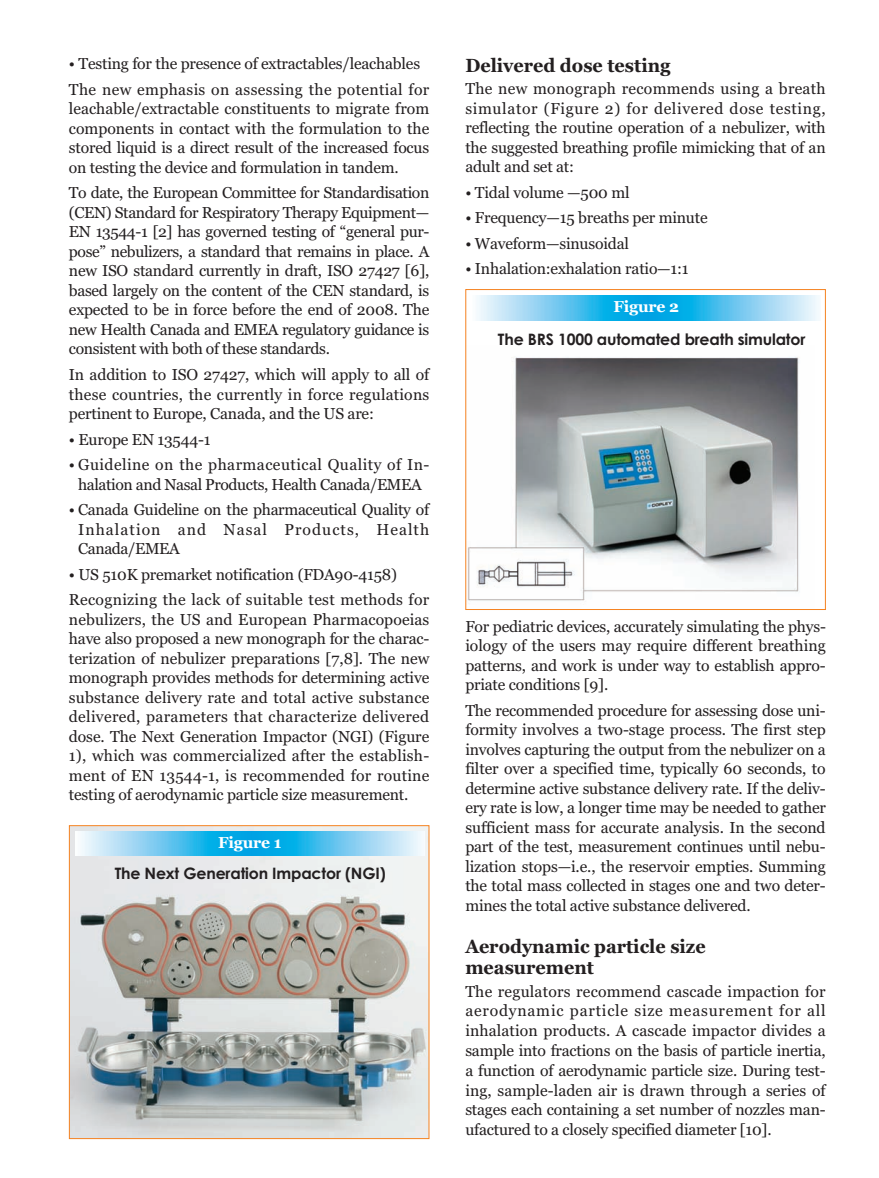
<style>
.page{position:relative;width:879px;height:1178px;background:#fff}
.page>*{position:absolute;margin:0;border:0;box-sizing:border-box;transform-origin:0 0}
.t1{font:700 18.9px/21px "Georgia";color:#231f20;scale:.95 1}
.t2{font:15.75px/19.5px "Georgia";letter-spacing:-.01em;color:#231f20;text-align:justify}
.t3{font:15.75px/25.5px "Georgia";letter-spacing:.02em;color:#231f20}
.t4{font:700 15.75px "Century Gothic";letter-spacing:-.01em;color:#231f20}
.t5{font:700 15.75px "Georgia";letter-spacing:-.015em;color:#fff}
</style>
<div class="page">
<img style="left:71px;top:827px;width:356px;height:309px">
<div style="left:69px;top:825px;width:360px;height:313px;border:1px solid #f58220"></div>
<svg style="left:75px;top:831px;width:349px;height:24px;background:#69c8ef"></svg>
<img style="left:467px;top:357px;width:332px;height:244px">
<div style="left:465px;top:289px;width:360px;height:321px;border:1px solid #f58220"></div>
<svg style="left:477px;top:295px;width:342px;height:26px;background:#66c7ef"></svg>
<p class="t2" style="left:69px;top:52px;width:362px;line-height:25.5px">• Testing for the presence of extractables/leachables<br>The new emphasis on assessing the potential for</p>
<p class="t2" style="left:69px;top:100px;width:362px">leachable/extractable constituents to migrate from components in contact with the formulation to the stored liquid is a direct result of the increased focus on testing the device and formulation in tandem.</p>
<p class="t2" style="left:69px;top:184px;width:362px">To date, the European Committee for Standardisation (CEN) Standard for Respiratory Therapy Equipment— EN 13544-1 [2] has governed testing of “general pur&shy;pose” nebulizers, a standard that remains in place. A new ISO standard currently in draft, ISO 27427 [6], based largely on the content of the CEN standard, is expected to be in force before the end of 2008. The new Health Canada and EMEA regulatory guidance is consistent with both of these standards.</p>
<p class="t2" style="left:69px;top:366px;width:362px">In addition to ISO 27427, which will apply to all of these countries, the currently in force regulations pertinent to Europe, Canada, and the US are:</p>
<p class="t2" style="left:69px;top:430px;width:143px">• Europe EN 13544-1</p>
<p class="t2" style="left:69px;top:456px;width:362px;text-align:center">• Guideline on the pharmaceutical Quality of In - halation and Nasal Products, Health Canada/ EMEA</p>
<p class="t2" style="left:78px;top:501px;width:352px;text-indent:-9px">• Canada Guideline on the pharmaceutical Quality of Inhalation and Nasal Products, Health Canada/EMEA</p>
<p class="t3" style="left:69px;top:562px;width:362px">• US 510K premarket notification (FDA90-4158)<br>Recognizing the lack of suitable test methods for</p>
<p class="t2" style="left:69px;top:610px;width:362px">nebulizers, the US and European Pharmacopoeias have also proposed a new monograph for the charac&shy;terization of nebulizer preparations [7,8]. The new monograph provides methods for determining active substance delivery rate and total active substance delivered, parameters that characterize delivered dose. The Next Generation Impactor (NGI) (Figure 1), which was commercialized after the establish&shy;ment of EN 13544-1, is recommended for routine testing of aerodynamic particle size measurement.</p>
<p class="t5" style="left:218px;top:835px;width:65px">Figure 1</p>
<p class="t4" style="left:115px;top:863px;width:272px">The Next Generation Impactor (NGI)</p>
<p class="t1" style="left:465px;top:56px;width:217px">Delivered dose testing</p>
<p class="t2" style="left:465px;top:80px;width:362px">The new monograph recommends using a breath simulator (Figure 2) for delivered dose testing, reflecting the routine operation of a nebulizer, with the suggested breathing profile mimicking that of an adult and set at:</p>
<p class="t2" style="left:465px;top:184px;width:166px">• Tidal volume —500 ml</p>
<p class="t2" style="left:465px;top:209px;width:244px">• Frequency—15 breaths per minute</p>
<p class="t2" style="left:465px;top:235px;width:165px">• Waveform—sinusoidal</p>
<p class="t2" style="left:465px;top:260px;width:225px">• Inhalation:exhalation ratio—1:1</p>
<p class="t5" style="left:613px;top:300px;width:67px">Figure 2</p>
<p class="t4" style="left:497px;top:330px;width:309px">The BRS 1000 automated breath simulator</p>
<p class="t2" style="left:465px;top:617px;width:362px">For pediatric devices, accurately simulating the phys&shy;iology of the users may require different breathing patterns, and work is under way to establish appro&shy;priate conditions [9].</p>
<p class="t2" style="left:465px;top:701px;width:362px">The recommended procedure for assessing dose uni&shy;formity involves a two-stage process. The first step involves capturing the output from the nebulizer on a filter over a specified time, typically 60 seconds, to determine active substance delivery rate. If the deliv&shy;ery rate is low, a longer time may be needed to gather sufficient mass for accurate analysis. In the second part of the test, measurement continues until nebu&shy;lization stops—i.e., the reservoir empties. Summing the total mass collected in stages one and two deter&shy;mines the total active substance delivered.</p>
<p class="t1" style="left:465px;top:937px;width:254px">Aerodynamic particle size measurement</p>
<p class="t2" style="left:465px;top:982px;width:362px">The regulators recommend cascade impaction for aerodynamic particle size measurement for all inhalation products. A cascade impactor divides a sample into fractions on the basis of particle inertia, a function of aerodynamic particle size. During test&shy;ing, sample-laden air is drawn through a series of stages each containing a set number of nozzles man&shy;ufactured to a closely specified diameter [10].</p>
</div>
